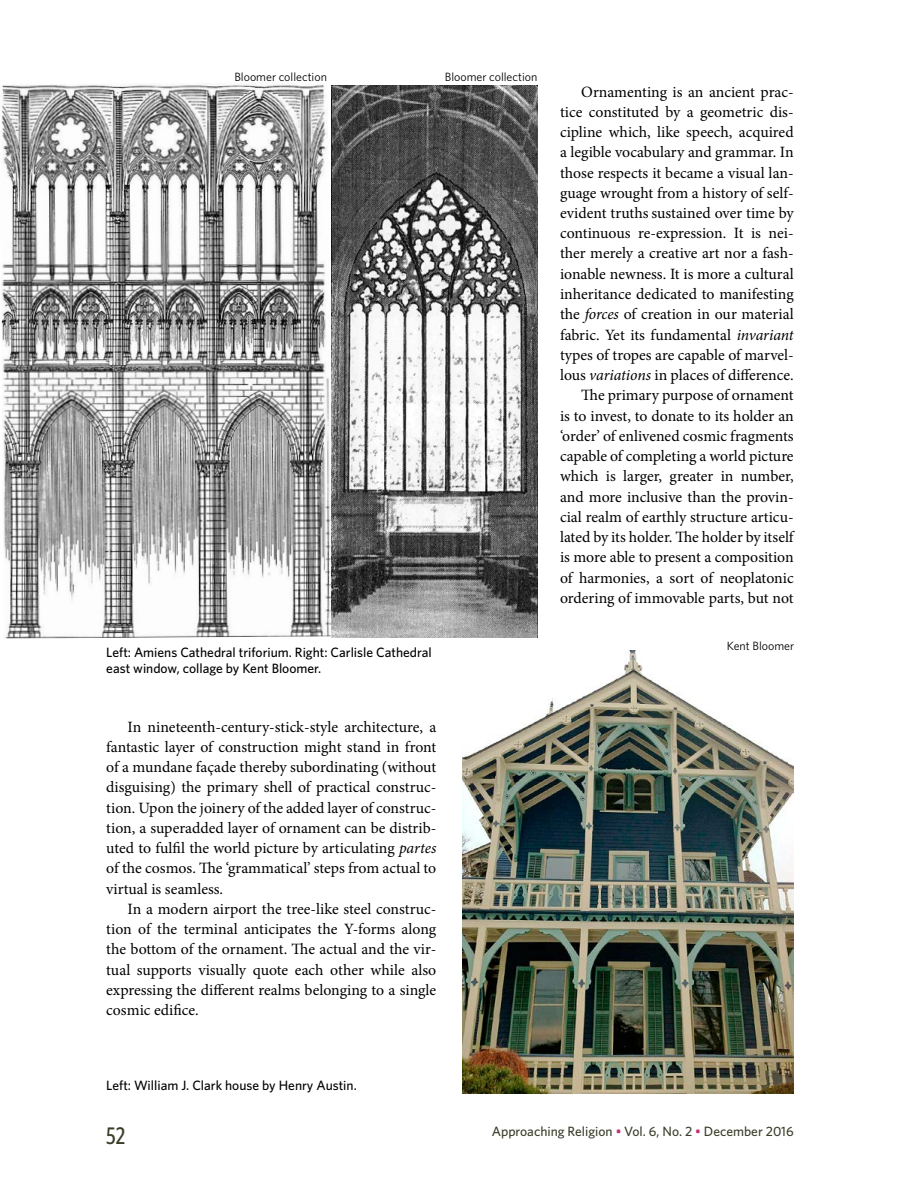
<style>
.page{position:relative;width:900px;height:1200px;background:#fff}
.page>*{position:absolute;margin:0;border:0;box-sizing:border-box;transform-origin:0 0}
.t1{font:500 24px "Whitney Condensed";color:#393e29}
.t2{font:15.75px/20.2px "Minion Pro";color:#000;text-align:justify}
.t3{font:500 13.5px/16.5px "Whitney";color:#000}
.t4{font:500 13.5px "Whitney";color:#393e29}
.t5{font:12px "Whitney";color:#000}
.s1{font-style:italic}
.s2{color:#c23272}
</style>
<div class="page">
<img style="left:1px;top:84px;width:330px;height:555px">
<img style="left:331px;top:85px;width:207px;height:553px">
<img style="left:463px;top:650px;width:331px;height:444px">
<p class="t5" style="left:234px;top:70px;width:94px">Bloomer collection</p>
<p class="t5" style="left:445px;top:70px;width:94px">Bloomer collection</p>
<p class="t3" style="left:106px;top:644px;width:327px">Left: Amiens Cathedral triforium. Right: Carlisle Cathedral east window, collage by Kent Bloomer.</p>
<p class="t2" style="left:106px;top:717px;width:332px;text-indent:21px">In nineteenth-century-stick-style architecture, a fantastic layer of construction might stand in front of a mundane façade thereby subordinating (without disguising) the primary shell of practical construc&shy;tion. Upon the joinery of the added layer of construc&shy;tion, a superadded layer of ornament can be distrib&shy;uted to fulfil the world picture by articulating <span class="s1">partes </span>of the cosmos. The ‘grammatical’ steps from actual to virtual is seamless.</p>
<p class="t2" style="left:106px;top:899px;width:332px;text-indent:21px">In a modern airport the tree-like steel construc&shy;tion of the terminal anticipates the Y-forms along the bottom of the ornament. The actual and the vir&shy;tual supports visually quote each other while also expressing the different realms belonging to a single cosmic edifice.</p>
<p class="t2" style="left:560px;top:81px;width:235px;text-align:right">Ornamenting is an ancient prac&shy;tice constituted by a geometric dis&shy;cipline which, like speech, acquired a legible vocabulary and grammar. In those respects it became a visual lan&shy;guage wrought from a history of self&shy;evident truths sustained over time by continuous re-expression. It is nei&shy;ther merely a creative art nor a fash&shy;ionable newness. It is more a cultural inheritance dedicated to manifesting the <span class="s1">forces</span> of creation in our material fabric. Yet its fundamental <span class="s1">invariant </span>types of tropes are capable of marvel&shy;lous <span class="s1">variations</span> in places of difference.<br>The primary purpose of ornament<br>is to invest, to donate to its holder an ‘order’ of enlivened cosmic fragments capable of completing a world picture which is larger, greater in number, and more inclusive than the provin&shy;cial realm of earthly structure articu&shy;lated by its holder. The holder by itself is more able to present a composition of harmonies, a sort of neoplatonic ordering of immovable parts, but not</p>
<p class="t5" style="left:727px;top:639px;width:69px">Kent Bloomer</p>
<p class="t3" style="left:106px;top:1077px;width:252px">Left: William J. Clark house by Henry Austin.</p>
<h1 class="t1" style="left:106px;top:1121px;width:21px">52</h1>
<p class="t4" style="left:492px;top:1123px;width:303px">Approaching Religion <span class="s2">•</span> Vol. 6, No. 2 <span class="s2">•</span> December 2016</p>
</div>
